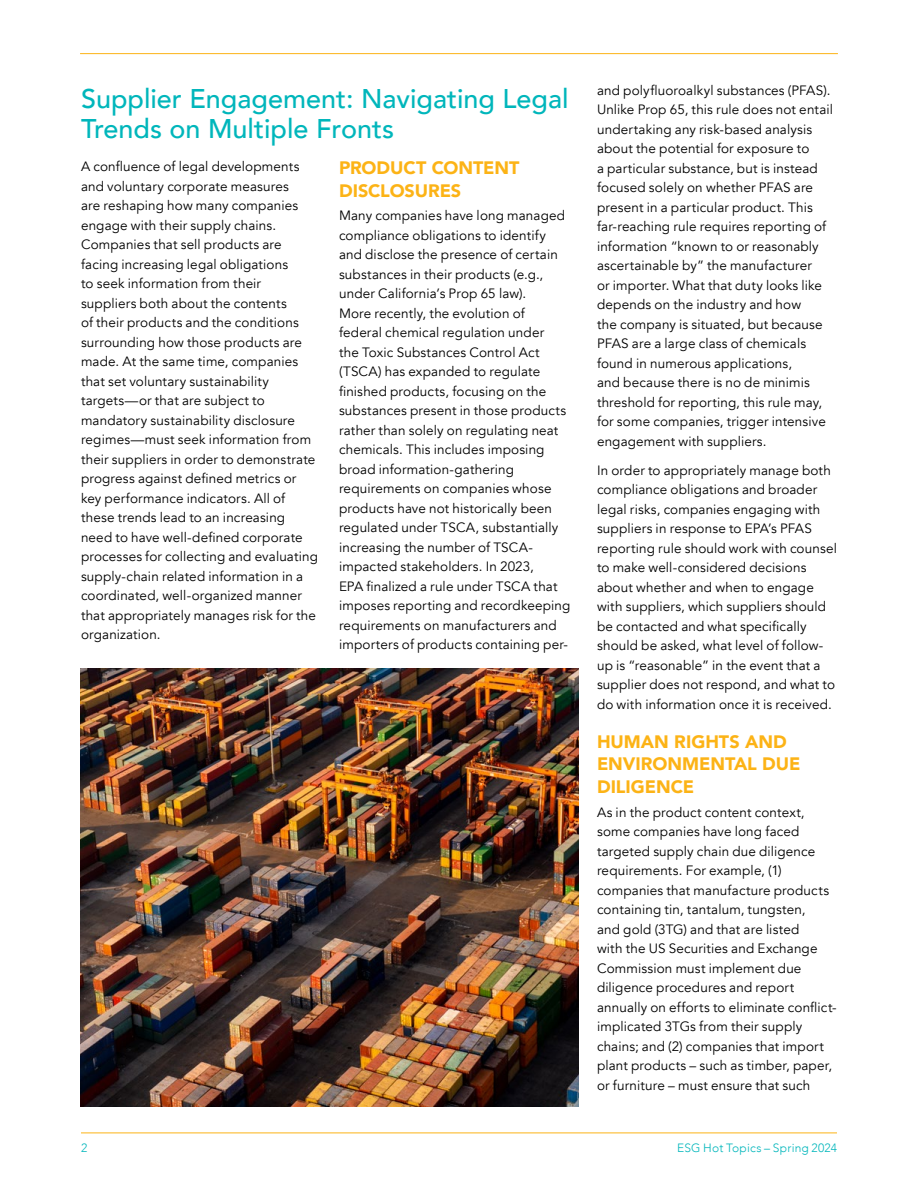
<style>
.page{position:relative;width:918px;height:1188px;background:#fff}
.page>*{position:absolute;margin:0;border:0;box-sizing:border-box;transform-origin:0 0}
.H1_-_Article_Title{font:500 27px/30px "Avenir";color:#00b6bb}
.H2_-_Article_Head{font:900 18px/22.5px "Avenir";color:#fcb316}
.Body{font:13.5px/19.5px "Avenir";letter-spacing:.01em;color:#000}
.t1{font:300 12px "Avenir";letter-spacing:.015em;color:#00b6bb}
</style>
<div class="page">
<hr style="left:81px;top:1133px;width:756px;height:1px;background:#fcb316">
<hr style="left:80px;top:53px;width:758px;height:1px;background:#fcb316">
<img style="left:80px;top:669px;width:498px;height:438px">
<p class="H1_-_Article_Title" style="left:81px;top:82px;width:489px">Supplier Engagement: Navigating Legal<br>Trends on Multiple Fronts</p>
<p class="Body" style="left:81px;top:157px;width:238px">A confluence of legal developments and voluntary corporate measures<br>are reshaping how many companies engage with their supply chains.<br>Companies that sell products are facing increasing legal obligations<br>to seek information from their suppliers both about the contents<br>of their products and the conditions surrounding how those products are made. At the same time, companies that set voluntary sustainability targets—or that are subject to mandatory sustainability disclosure regimes—must seek information from their suppliers in order to demonstrate progress against defined metrics or key performance indicators. All of these trends lead to an increasing need to have well-defined corporate processes for collecting and evaluating supply-chain related information in a coordinated, well-organized manner that appropriately manages risk for the organization.</p>
<p class="H2_-_Article_Head" style="left:339px;top:156px;width:182px">PRODUCT CONTENT<br>DISCLOSURES</p>
<p class="Body" style="left:339px;top:206px;width:233px">Many companies have long managed compliance obligations to identify and disclose the presence of certain substances in their products (e.g., under California’s Prop 65 law).<br>More recently, the evolution of federal chemical regulation under<br>the Toxic Substances Control Act (TSCA) has expanded to regulate finished products, focusing on the substances present in those products rather than solely on regulating neat chemicals. This includes imposing broad information-gathering requirements on companies whose products have not historically been regulated under TSCA, substantially increasing the number of TSCA&shy;impacted stakeholders. In 2023,<br>EPA finalized a rule under TSCA that imposes reporting and recordkeeping requirements on manufacturers and importers of products containing per-</p>
<p class="Body" style="left:597px;top:80px;width:237px">and polyfluoroalkyl substances (PFAS).<br>Unlike Prop 65, this rule does not entail undertaking any risk-based analysis about the potential for exposure to<br>a particular substance, but is instead focused solely on whether PFAS are present in a particular product. This far-reaching rule requires reporting of information “known to or reasonably ascertainable by” the manufacturer<br>or importer. What that duty looks like depends on the industry and how<br>the company is situated, but because PFAS are a large class of chemicals found in numerous applications,<br>and because there is no de minimis threshold for reporting, this rule may, for some companies, trigger intensive engagement with suppliers.</p>
<p class="Body" style="left:597px;top:461px;width:241px">In order to appropriately manage both compliance obligations and broader legal risks, companies engaging with suppliers in response to EPA’s PFAS reporting rule should work with counsel to make well-considered decisions about whether and when to engage with suppliers, which suppliers should be contacted and what specifically should be asked, what level of follow&shy;up is “reasonable” in the event that a supplier does not respond, and what to do with information once it is received.</p>
<p class="H2_-_Article_Head" style="left:597px;top:730px;width:205px">HUMAN RIGHTS AND<br>ENVIRONMENTAL DUE<br>DILIGENCE</p>
<p class="Body" style="left:597px;top:802px;width:241px">As in the product content context, some companies have long faced targeted supply chain due diligence requirements. For example, (1) companies that manufacture products containing tin, tantalum, tungsten,<br>and gold (3TG) and that are listed<br>with the US Securities and Exchange Commission must implement due diligence procedures and report annually on efforts to eliminate conflict&shy;implicated 3TGs from their supply chains; and (2) companies that import plant products – such as timber, paper, or furniture – must ensure that such</p>
<p class="t1" style="left:81px;top:1141px;width:8px">2</p>
<p class="t1" style="left:677px;top:1141px;width:161px">ESG Hot Topics – Spring 2024</p>
</div>
